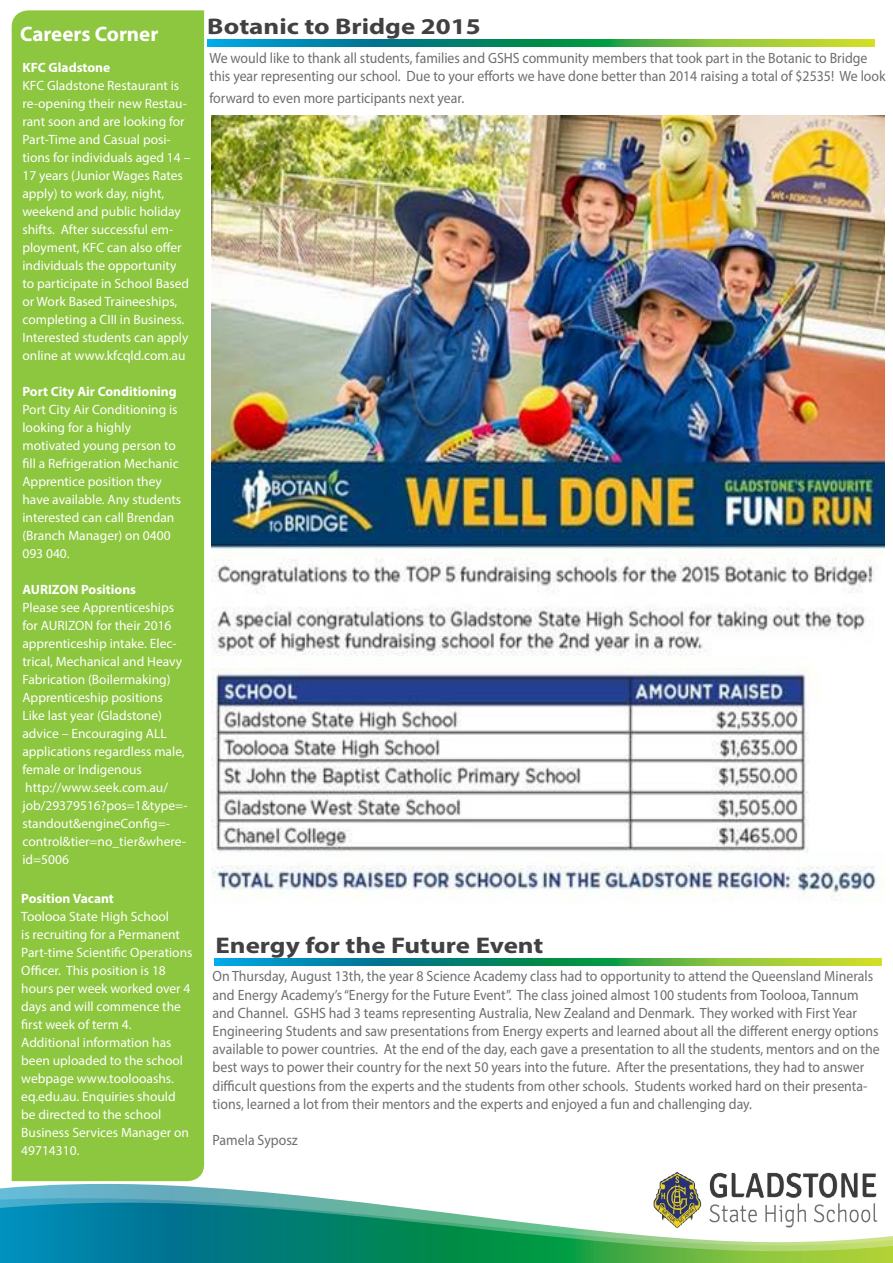
<style>
.page{position:relative;width:893px;height:1263px;background:#fff}
.page>*{position:absolute;margin:0;border:0;box-sizing:border-box;transform-origin:0 0}
.t1{font:700 22.65px "Myriad Pro";color:#414042;scale:1.19 1}
.t2{font:700 21px "Myriad Pro";color:#fff}
.t3{font:14.85px/18.1px "Myriad Pro";color:#6d6e71;scale:.93 1}
.t4{font:13.5px/18px "Myriad Pro";color:#fff}
.t5{font:700 13.5px "Myriad Pro";color:#fff}
</style>
<div class="page">
<div style="left:12px;top:10px;width:192px;height:980px;background:#8dc63f"></div>
<svg style="left:207px;top:40px;width:668px;height:7px;background:#38a067"></svg>
<svg style="left:0;top:990px;width:893px;height:273px"></svg>
<img style="left:211px;top:116px;width:674px;height:785px">
<svg style="left:214px;top:958px;width:668px;height:7px;background:#38a067"></svg>
<h2 class="t2" style="left:20px;top:20px;width:140px">Careers Corner</h2>
<h1 class="t1" style="left:207px;top:11px;width:231px">Botanic to Bridge 2015</h1>
<p class="t5" style="left:22px;top:58px;width:89px">KFC Gladstone</p>
<p class="t4" style="left:22px;top:76px;width:169px">KFC Gladstone Restaurant is re-opening their new Restau&shy;rant soon and are looking for<br>Part-Time and Casual posi&shy;tions for individuals aged 14 –<br>17 years (Junior Wages Rates apply) to work day, night, weekend and public holiday shifts. After successful em&shy;ployment, KFC can also offer individuals the opportunity to participate in School Based or Work Based Traineeships, completing a CIII in Business.<br>Interested students can apply online at www.kfcqld.com.au</p>
<p class="t5" style="left:22px;top:382px;width:156px">Port City Air Conditioning</p>
<p class="t4" style="left:22px;top:400px;width:160px">Port City Air Conditioning is looking for a highly motivated young person to fill a Refrigeration Mechanic<br>Apprentice position they have available. Any students interested can call Brendan (Branch Manager) on 0400<br>093 040.</p>
<p class="t5" style="left:22px;top:580px;width:115px">AURIZON Positions</p>
<p class="t4" style="left:22px;top:598px;width:167px">Please see Apprenticeships for AURIZON for their 2016 apprenticeship intake. Elec&shy;trical, Mechanical and Heavy<br>Fabrication (Boilermaking)<br>Apprenticeship positions<br>Like last year (Gladstone) advice – Encouraging ALL applications regardless male, female or Indigenous http://www.seek.com.au/ job/29379516?pos=1&amp;type=- standout&amp;engineConfig=- control&amp;tier=no_tier&amp;where&shy;id=5006</p>
<p class="t5" style="left:21px;top:890px;width:94px">Position Vacant</p>
<p class="t4" style="left:21px;top:907px;width:173px">Toolooa State High School<br>is recruiting for a Permanent<br>Part-time Scientific Operations<br>Officer. This position is 18 hours per week worked over 4 days and will commence the first week of term 4.<br>Additional information has been uploaded to the school webpage www.toolooashs. eq.edu.au. Enquiries should be directed to the school<br>Business Services Manager on<br>49714310.</p>
<p class="t3" style="left:209px;top:49px;width:729px">We would like to thank all students, families and GSHS community members that took part in the Botanic to Bridge this year representing our school. Due to your efforts we have done better than 2014 raising a total of $2535! We look</p>
<p class="t3" style="left:209px;top:89px;width:275px">forward to even more participants next year.</p>
<h1 class="t1" style="left:215px;top:930px;width:277px">Energy for the Future Event</h1>
<p class="t3" style="left:213px;top:967px;width:719px">On Thursday, August 13th, the year 8 Science Academy class had to opportunity to attend the Queensland Minerals and Energy Academy’s “Energy for the Future Event”. The class joined almost 100 students from Toolooa, Tannum and Channel. GSHS had 3 teams representing Australia, New Zealand and Denmark. They worked with First Year Engineering Students and saw presentations from Energy experts and learned about all the different energy options available to power countries. At the end of the day, each gave a presentation to all the students, mentors and on the best ways to power their country for the next 50 years into the future. After the presentations, they had to answer difficult questions from the experts and the students from other schools. Students worked hard on their presenta&shy;tions, learned a lot from their mentors and the experts and enjoyed a fun and challenging day.</p>
<p class="t3" style="left:213px;top:1131px;width:93px">Pamela Syposz</p>
</div>
